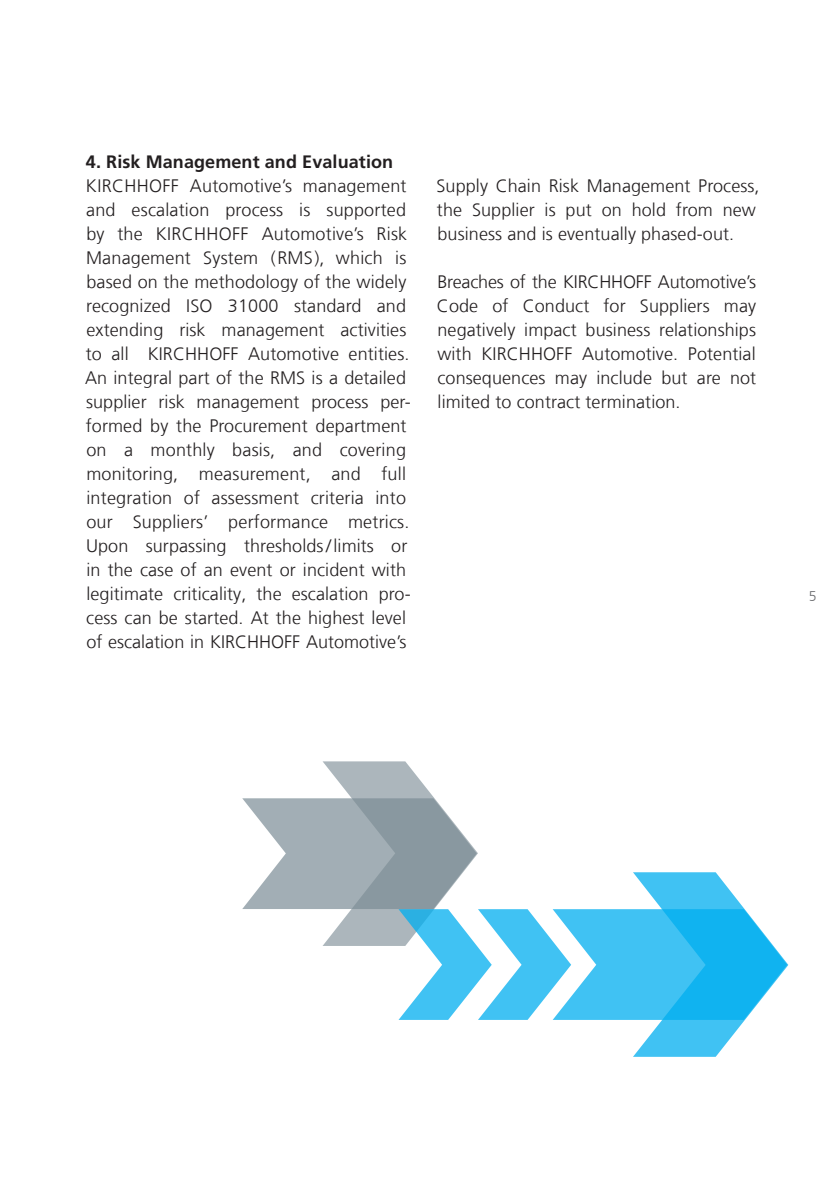
<style>
.page{position:relative;width:840px;height:1191px;background:#fff}
.page>*{position:absolute;margin:0;border:0;box-sizing:border-box;transform-origin:0 0}
.t1{font:300 18px/24px "Frutiger LT Com";letter-spacing:.005em;color:#231f20}
.t2{font:700 18px "Frutiger LT Com";letter-spacing:.005em;color:#231f20}
.t3{font:300 14px "Frutiger LT Com";color:#6c6d70}
</style>
<div class="page">
<svg style="left:242px;top:761px;width:545px;height:295px"></svg>
<p class="t2" style="left:86px;top:151px;width:308px">4. Risk Management and Evaluation</p>
<p class="t1" style="left:85px;top:174px;width:327px">KIRCHHOFF Automotive’s management and escalation process is supported by the KIRCHHOFF Automotive’s Risk Management System (RMS), which is based on the methodology of the widely recognized ISO 31000 standard and extending risk management activities to all KIRCHHOFF Automotive entities.<br>An integral part of the RMS is a detailed supplier risk management process per&shy;formed by the Procurement department on a monthly basis, and covering monitoring, measurement, and full integration of assessment criteria into our Suppliers’ performance metrics.<br>Upon surpassing thresholds/limits or in the case of an event or incident with legitimate criticality, the escalation pro&shy;cess can be started. At the highest level of escalation in KIRCHHOFF Automotive’s</p>
<p class="t1" style="left:436px;top:173px;width:324px">Supply Chain Risk Management Process, the Supplier is put on hold from new business and is eventually phased-out.</p>
<p class="t1" style="left:437px;top:269px;width:320px;text-align:justify">Breaches of the KIRCHHOFF Automotive’s Code of Conduct for Suppliers may negatively impact business relationships with KIRCHHOFF Automotive. Potential consequences may include but are not limited to contract termination.</p>
<p class="t3" style="left:808px;top:587px;width:9px">5</p>
</div>
